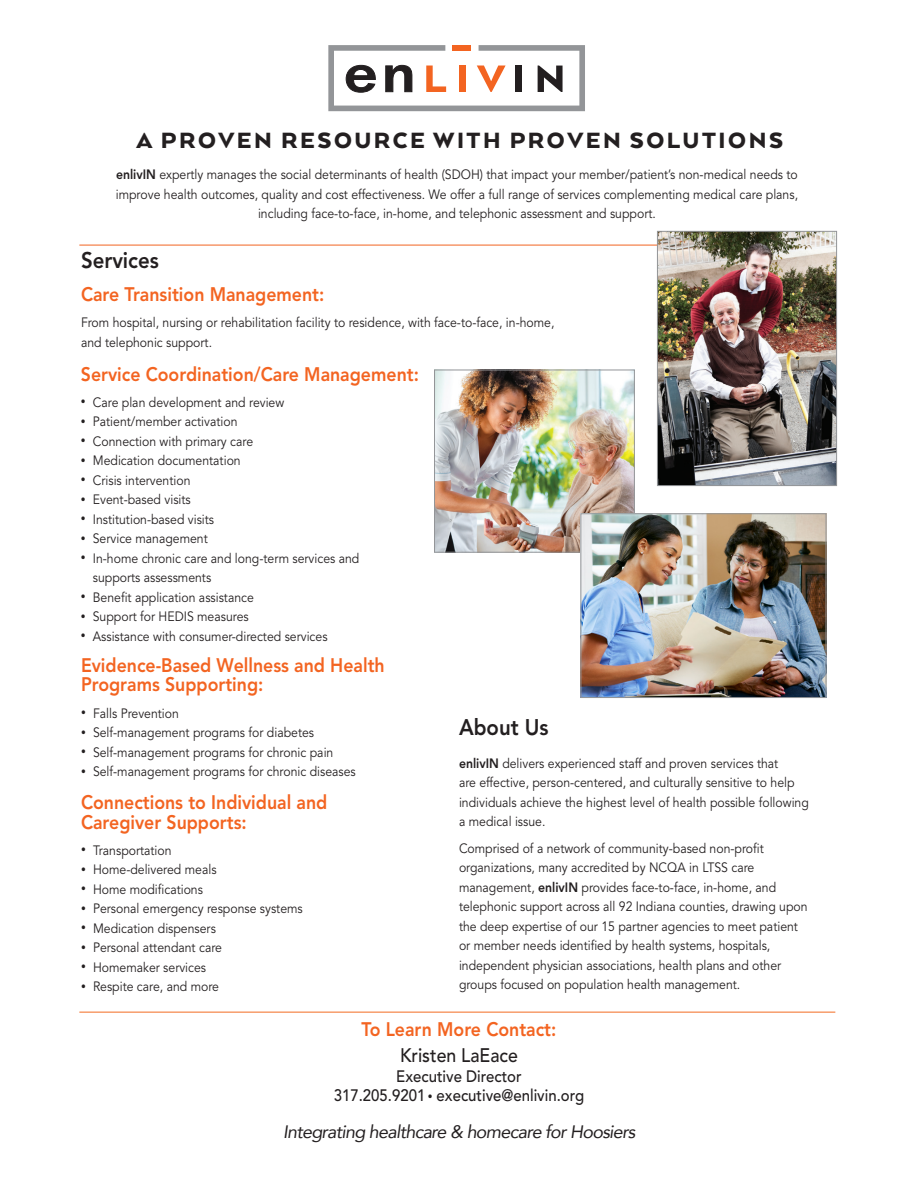
<style>
.page{position:relative;width:918px;height:1188px;background:#fff}
.page>*{position:absolute;margin:0;border:0;box-sizing:border-box;transform-origin:0 0}
.t1{font:900 25.5px "Arquitecta";letter-spacing:.1em;color:#231f20}
.t2{font:800 22.5px "Avenir";color:#231f20;scale:.91 1}
.t3{font:800 19.5px/19.5px "Avenir";color:#f36421;scale:.91 1}
.t4{font:500 19.5px "Avenir";color:#231f20;scale:.91 1}
.t5{font:italic 18px "Avenir";letter-spacing:-.04em;color:#231f20}
.t6{font:500 16.5px "Avenir";color:#231f20;scale:.91 1}
.t7{font:13.5px/19.5px "Avenir";color:#231f20;scale:.91 1}
.s1{font-weight:800}
.s2{font-size:10.5px}
</style>
<div class="page">
<svg style="left:328px;top:45px;width:257px;height:66px"></svg>
<div style="left:452px;top:45px;width:19px;height:6px;background:#f36421"></div>
<hr style="left:79px;top:245px;width:756px;height:1px;background:#f36421">
<hr style="left:79px;top:1012px;width:756px;height:1px;background:#f36b21">
<img style="left:659px;top:233px;width:176px;height:251px">
<div style="left:657px;top:231px;width:180px;height:255px;border:1px solid #939598"></div>
<img style="left:436px;top:372px;width:197px;height:179px">
<div style="left:434px;top:370px;width:201px;height:183px;border:1px solid #939598"></div>
<img style="left:583px;top:515px;width:241px;height:181px">
<div style="left:581px;top:513px;width:245px;height:185px;border:1px solid #939598"></div>
<p class="t1" style="left:137px;top:125px;width:648px">A PROVEN RESOURCE WITH PROVEN SOLUTIONS</p>
<p class="t7" style="left:116px;top:165px;width:751px;text-align:center"><span class="s1">enlivIN</span> expertly manages the social determinants of health (SDOH) that impact your member/patient’s non-medical needs to improve health outcomes, quality and cost effectiveness. We offer a full range of services complementing medical care plans, including face-to-face, in-home, and telephonic assessment and support.</p>
<p class="t2" style="left:81px;top:247px;width:87px">Services</p>
<p class="t3" style="left:81px;top:284px;width:269px">Care Transition Management:</p>
<p class="t7" style="left:81px;top:313px;width:522px">From hospital, nursing or rehabilitation facility to residence, with face-to-face, in-home, and telephonic support.</p>
<p class="t3" style="left:81px;top:364px;width:373px">Service Coordination/Care Management:</p>
<p class="t7" style="left:81px;top:393px;width:225px"><span class="s2">•</span> Care plan development and review</p>
<p class="t7" style="left:81px;top:412px;width:174px"><span class="s2">•</span> Patient/member activation</p>
<p class="t7" style="left:81px;top:432px;width:191px"><span class="s2">•</span> Connection with primary care</p>
<p class="t7" style="left:81px;top:451px;width:177px"><span class="s2">•</span> Medication documentation</p>
<p class="t7" style="left:81px;top:471px;width:122px"><span class="s2">•</span> Crisis intervention</p>
<p class="t7" style="left:81px;top:490px;width:122px"><span class="s2">•</span> Event-based visits</p>
<p class="t7" style="left:81px;top:510px;width:148px"><span class="s2">•</span> Institution-based visits</p>
<p class="t7" style="left:81px;top:529px;width:141px"><span class="s2">•</span> Service management</p>
<p class="t7" style="left:81px;top:549px;width:308px"><span class="s2">•</span> In-home chronic care and long-term services and</p>
<p class="t7" style="left:93px;top:568px;width:132px">supports assessments</p>
<p class="t7" style="left:81px;top:588px;width:192px"><span class="s2">•</span> Benefit application assistance</p>
<p class="t7" style="left:81px;top:607px;width:186px"><span class="s2">•</span> Support for HEDIS measures</p>
<p class="t7" style="left:81px;top:627px;width:273px"><span class="s2">•</span> Assistance with consumer-directed services</p>
<p class="t3" style="left:81px;top:655px;width:335px">Evidence-Based Wellness and Health<br>Programs Supporting:</p>
<p class="t7" style="left:81px;top:704px;width:109px"><span class="s2">•</span> Falls Prevention</p>
<p class="t7" style="left:81px;top:723px;width:258px"><span class="s2">•</span> Self-management programs for diabetes</p>
<p class="t7" style="left:81px;top:743px;width:279px"><span class="s2">•</span> Self-management programs for chronic pain</p>
<p class="t7" style="left:81px;top:762px;width:304px"><span class="s2">•</span> Self-management programs for chronic diseases</p>
<p class="t3" style="left:81px;top:793px;width:272px">Connections to Individual and</p>
<p class="t3" style="left:81px;top:812px;width:184px">Caregiver Supports:</p>
<p class="t7" style="left:81px;top:841px;width:101px"><span class="s2">•</span> Transportation</p>
<p class="t7" style="left:81px;top:860px;width:151px"><span class="s2">•</span> Home-delivered meals</p>
<p class="t7" style="left:81px;top:880px;width:136px"><span class="s2">•</span> Home modifications</p>
<p class="t7" style="left:81px;top:899px;width:245px"><span class="s2">•</span> Personal emergency response systems</p>
<p class="t7" style="left:81px;top:919px;width:150px"><span class="s2">•</span> Medication dispensers</p>
<p class="t7" style="left:81px;top:938px;width:156px"><span class="s2">•</span> Personal attendant care</p>
<p class="t7" style="left:81px;top:958px;width:139px"><span class="s2">•</span> Homemaker services</p>
<p class="t7" style="left:81px;top:977px;width:153px"><span class="s2">•</span> Respite care, and more</p>
<p class="t2" style="left:459px;top:714px;width:100px">About Us</p>
<p class="t7" style="left:459px;top:754px;width:386px"><span class="s1">enlivIN</span> delivers experienced staff and proven services that<br>are effective, person-centered, and culturally sensitive to help individuals achieve the highest level of health possible following a medical issue.</p>
<p class="t7" style="left:459px;top:839px;width:385px">Comprised of a network of community-based non-profit organizations, many accredited by NCQA in LTSS care management, <span class="s1">enlivIN</span> provides face-to-face, in-home, and telephonic support across all 92 Indiana counties, drawing upon the deep expertise of our 15 partner agencies to meet patient or member needs identified by health systems, hospitals, independent physician associations, health plans and other groups focused on population health management.</p>
<p class="t3" style="left:362px;top:1019px;width:216px">To Learn More Contact:</p>
<p class="t4" style="left:400px;top:1044px;width:131px">Kristen LaEace</p>
<p class="t6" style="left:396px;top:1066px;width:139px">Executive Director</p>
<p class="t6" style="left:334px;top:1086px;width:277px">317.205.9201 <span class="s2">•</span> executive@enlivin.org</p>
<p class="t5" style="left:283px;top:1121px;width:354px">Integrating healthcare &amp; homecare for Hoosiers</p>
</div>
